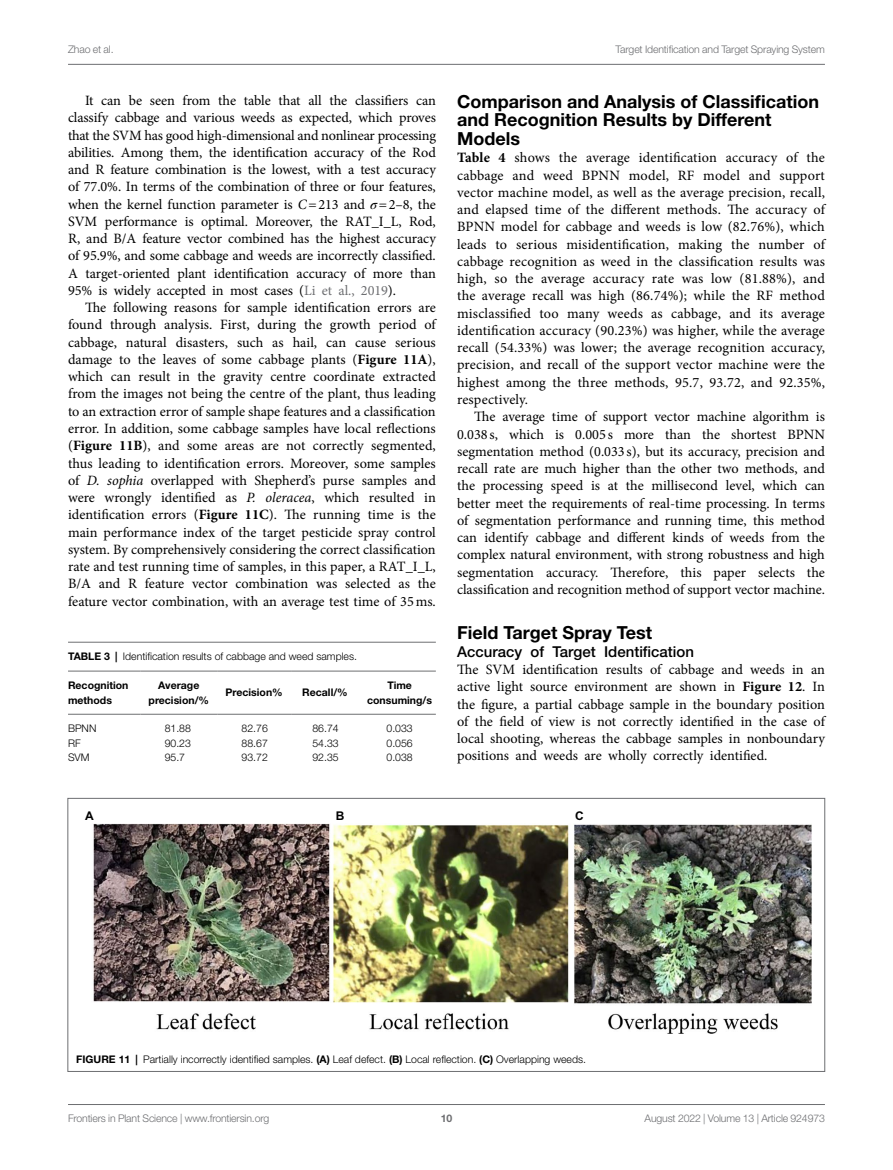
<style>
.page{position:relative;width:893px;height:1170px;background:#fff}
.page>*{position:absolute;margin:0;border:0;box-sizing:border-box;transform-origin:0 0}
.HEAD_2{font:700 18px/18.8px "Helvetica Neue LT Std";color:#000}
.HEAD_3_after_HEAD_2{font:500 15px "Helvetica Neue LT Std";color:#000}
.TEXT{font:14.25px/17.2px "Minion Pro";letter-spacing:-.005em;color:#000;text-align:justify}
.TEXT_FLUSH{font:14.25px/17.2px "Minion Pro";letter-spacing:.005em;color:#000;text-align:justify}
.t1{font:700 12px "Arial";color:#000}
.t2{font:300 10.5px "Helvetica Neue LT Std";letter-spacing:-.015em;color:#6d6e71}
.FIG_LEG{font:300 10.5px "Helvetica Neue LT Std";color:#000}
.TB_CH{font:700 10.5px/14.2px "Helvetica Neue LT Std";color:#000;text-align:center}
.TB_TX{font:300 10.5px "Helvetica Neue LT Std";color:#000}
.TT{font:300 10.5px "Helvetica Neue LT Std";color:#000}
.t3{font:700 10.5px "Helvetica Neue LT Std";color:#6d6e71}
.s1{font-style:italic}
.s2{font-family:"STIX General";font-style:italic}
.s3{color:#6d6e71}
.s4{font-weight:700}
</style>
<div class="page">
<hr style="left:68px;top:64px;width:757px;height:1px;background:#6d6e71">
<hr style="left:68px;top:1104px;width:757px;height:1px;background:#6d6e71">
<img style="left:93px;top:823px;width:719px;height:210px">
<hr style="left:68px;top:642px;width:368px;height:1px;background:#6d6e71">
<hr style="left:140px;top:670px;width:77px;height:1px;background:#6d6e71">
<hr style="left:140px;top:714px;width:77px;height:1px;background:#6d6e71">
<hr style="left:217px;top:670px;width:74px;height:1px;background:#6d6e71">
<hr style="left:217px;top:714px;width:74px;height:1px;background:#6d6e71">
<hr style="left:291px;top:670px;width:68px;height:1px;background:#6d6e71">
<hr style="left:291px;top:714px;width:68px;height:1px;background:#6d6e71">
<hr style="left:359px;top:670px;width:77px;height:1px;background:#6d6e71">
<hr style="left:359px;top:714px;width:77px;height:1px;background:#6d6e71">
<hr style="left:68px;top:670px;width:72px;height:1px;background:#6d6e71">
<hr style="left:68px;top:714px;width:72px;height:1px;background:#6d6e71">
<p class="t2" style="left:68px;top:42px;width:47px">Zhao et al.</p>
<p class="t2" style="left:616px;top:42px;width:211px">Target Identification and Target Spraying System</p>
<p class="TEXT" style="left:68px;top:92px;width:369px;text-indent:17px">It can be seen from the table that all the classifiers can classify cabbage and various weeds as expected, which proves that the SVM has good high-dimensional and nonlinear processing abilities. Among them, the identification accuracy of the Rod and R feature combination is the lowest, with a test accuracy of 77.0%. In terms of the combination of three or four features, when the kernel function parameter is <span class="s1">C</span>=213 and <span class="s2">σ</span>=2–8, the SVM performance is optimal. Moreover, the RAT_I_L, Rod, R, and B/A feature vector combined has the highest accuracy of 95.9%, and some cabbage and weeds are incorrectly classified.<br>A target-oriented plant identification accuracy of more than 95% is widely accepted in most cases (<span class="s3">Li et al., 2019</span>).</p>
<p class="TEXT" style="left:68px;top:299px;width:369px;text-indent:17px">The following reasons for sample identification errors are found through analysis. First, during the growth period of cabbage, natural disasters, such as hail, can cause serious damage to the leaves of some cabbage plants (<span class="s4">Figure 11A</span>), which can result in the gravity centre coordinate extracted from the images not being the centre of the plant, thus leading to an extraction error of sample shape features and a classification error. In addition, some cabbage samples have local reflections (<span class="s4">Figure 11B</span>), and some areas are not correctly segmented, thus leading to identification errors. Moreover, some samples of <span class="s1">D. sophia</span> overlapped with Shepherd’s purse samples and were wrongly identified as <span class="s1">P. oleracea</span>, which resulted in identification errors (<span class="s4">Figure 11C</span>). The running time is the main performance index of the target pesticide spray control system. By comprehensively considering the correct classification rate and test running time of samples, in this paper, a RAT_I_L, B/A and R feature vector combination was selected as the feature vector combination, with an average test time of 35ms.</p>
<p class="TT" style="left:68px;top:650px;width:291px"><span class="s4">TABLE 3 |</span> Identification results of cabbage and weed samples.</p>
<p class="TB_CH" style="left:68px;top:678px;width:62px;text-align:left">Recognition methods</p>
<p class="TB_CH" style="left:149px;top:678px;width:62px">Average precision/%</p>
<p class="TB_CH" style="left:226px;top:685px;width:59px">Precision%</p>
<p class="TB_CH" style="left:302px;top:685px;width:47px">Recall/%</p>
<p class="TB_CH" style="left:367px;top:678px;width:66px">Time consuming/s</p>
<p class="TB_TX" style="left:68px;top:722px;width:30px">BPNN</p>
<p class="TB_TX" style="left:165px;top:722px;width:28px">81.88</p>
<p class="TB_TX" style="left:242px;top:722px;width:28px">82.76</p>
<p class="TB_TX" style="left:312px;top:722px;width:28px">86.74</p>
<p class="TB_TX" style="left:387px;top:722px;width:28px">0.033</p>
<p class="TB_TX" style="left:68px;top:736px;width:14px">RF</p>
<p class="TB_TX" style="left:165px;top:736px;width:28px">90.23</p>
<p class="TB_TX" style="left:242px;top:736px;width:28px">88.67</p>
<p class="TB_TX" style="left:312px;top:736px;width:28px">54.33</p>
<p class="TB_TX" style="left:387px;top:736px;width:28px">0.056</p>
<p class="TB_TX" style="left:68px;top:750px;width:23px">SVM</p>
<p class="TB_TX" style="left:165px;top:750px;width:22px">95.7</p>
<p class="TB_TX" style="left:242px;top:750px;width:28px">93.72</p>
<p class="TB_TX" style="left:312px;top:750px;width:28px">92.35</p>
<p class="TB_TX" style="left:387px;top:750px;width:28px">0.038</p>
<p class="HEAD_2" style="left:457px;top:91px;width:363px">Comparison and Analysis of Classification and Recognition Results by Different<br>Models</p>
<p class="TEXT_FLUSH" style="left:457px;top:149px;width:369px"><span class="s4">Table 4</span> shows the average identification accuracy of the cabbage and weed BPNN model, RF model and support vector machine model, as well as the average precision, recall, and elapsed time of the different methods. The accuracy of BPNN model for cabbage and weeds is low (82.76%), which leads to serious misidentification, making the number of cabbage recognition as weed in the classification results was high, so the average accuracy rate was low (81.88%), and the average recall was high (86.74%); while the RF method misclassified too many weeds as cabbage, and its average identification accuracy (90.23%) was higher, while the average recall (54.33%) was lower; the average recognition accuracy, precision, and recall of the support vector machine were the highest among the three methods, 95.7, 93.72, and 92.35%, respectively.</p>
<p class="TEXT" style="left:457px;top:408px;width:369px;text-indent:17px">The average time of support vector machine algorithm is 0.038 s, which is 0.005 s more than the shortest BPNN segmentation method (0.033 s), but its accuracy, precision and recall rate are much higher than the other two methods, and the processing speed is at the millisecond level, which can better meet the requirements of real-time processing. In terms of segmentation performance and running time, this method can identify cabbage and different kinds of weeds from the complex natural environment, with strong robustness and high segmentation accuracy. Therefore, this paper selects the classification and recognition method of support vector machine.</p>
<p class="HEAD_2" style="left:457px;top:622px;width:196px">Field Target Spray Test</p>
<p class="HEAD_3_after_HEAD_2" style="left:457px;top:642px;width:238px">Accuracy of Target Identification</p>
<p class="TEXT_FLUSH" style="left:457px;top:661px;width:369px">The SVM identification results of cabbage and weeds in an active light source environment are shown in <span class="s4">Figure 12</span>. In the figure, a partial cabbage sample in the boundary position of the field of view is not correctly identified in the case of local shooting, whereas the cabbage samples in nonboundary positions and weeds are wholly correctly identified.</p>
<p class="t1" style="left:85px;top:807px;width:10px">A</p>
<p class="t1" style="left:336px;top:807px;width:10px">B</p>
<p class="t1" style="left:575px;top:807px;width:10px">C</p>
<p class="FIG_LEG" style="left:76px;top:1052px;width:511px"><span class="s4">FIGURE 11 |</span> Partially incorrectly identified samples. <span class="s4">(A)</span> Leaf defect. <span class="s4">(B)</span> Local reflection. <span class="s4">(C)</span> Overlapping weeds.</p>
<p class="t2" style="left:68px;top:1111px;width:203px">Frontiers in Plant Science | www.frontiersin.org</p>
<p class="t3" style="left:441px;top:1111px;width:13px">10</p>
<p class="t2" style="left:645px;top:1111px;width:182px">August 2022 | Volume 13 | Article 924973</p>
</div>
